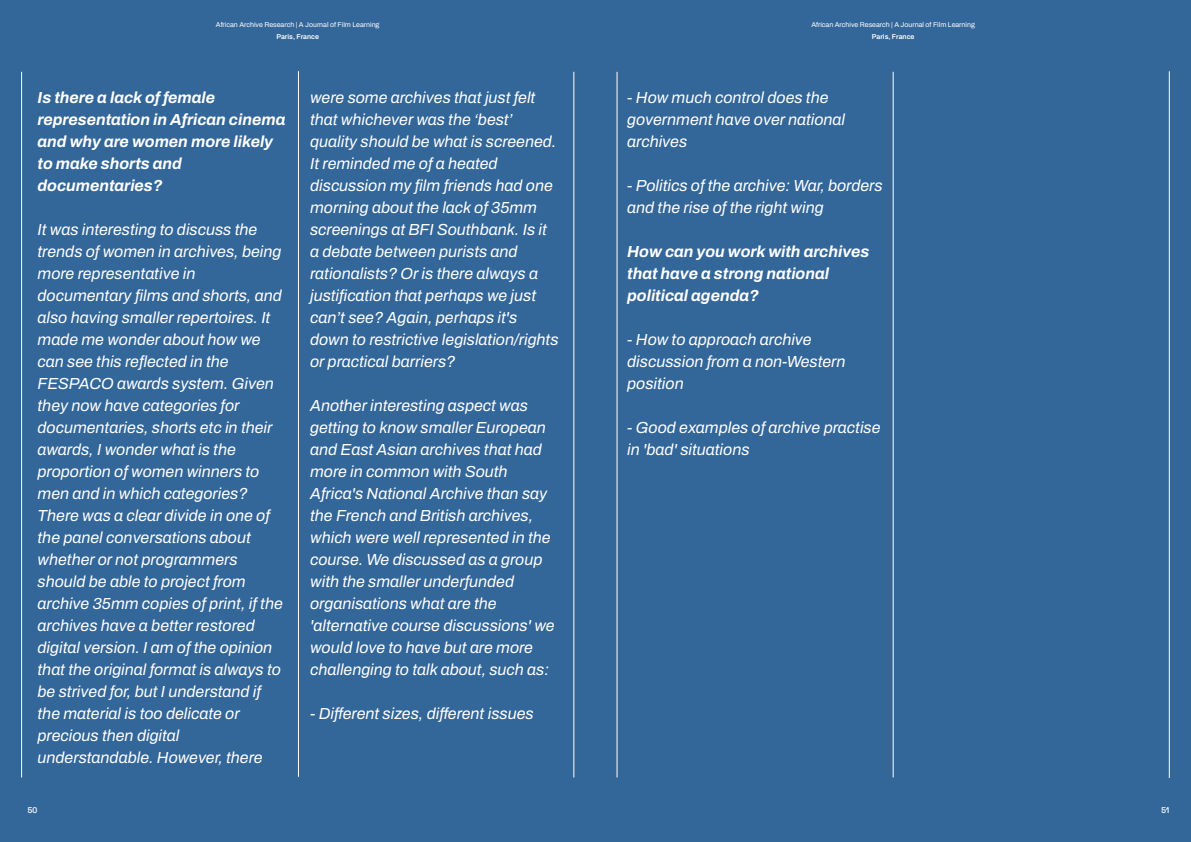
<style>
.page{position:relative;width:1191px;height:842px;background:#fff}
.page>*{position:absolute;margin:0;border:0;box-sizing:border-box;transform-origin:0 0}
.t1{font:italic 16px/22px "Archivo";color:#fff}
.t2{font:italic 700 16px/22px "Archivo";color:#fff}
.t3{font:600 8px "Space Grotesk";color:#fff}
.t4{font:7px "Archivo";color:#fff}
.t5{font:600 7px "Archivo";color:#fff}
</style>
<div class="page">
<div style="left:0;top:0;width:595px;height:842px;background:#369"></div>
<hr style="left:21px;top:72px;width:1px;height:705px;background:#fff">
<hr style="left:298px;top:71px;width:1px;height:706px;background:#fff">
<hr style="left:574px;top:72px;width:1px;height:705px;background:#fff">
<div style="left:595px;top:0;width:596px;height:842px;background:#369"></div>
<hr style="left:617px;top:72px;width:1px;height:705px;background:#fff">
<hr style="left:893px;top:72px;width:1px;height:705px;background:#fff">
<hr style="left:1169px;top:72px;width:1px;height:705px;background:#fff">
<p class="t4" style="left:216px;top:21px;width:165px">African Archive Research | A Journal of Film Learning</p>
<p class="t5" style="left:276px;top:33px;width:44px">Paris, France</p>
<p class="t2" style="left:38px;top:87px;width:249px">Is there a lack of female representation in African cinema and why are women more likely to make shorts and documentaries?</p>
<p class="t1" style="left:38px;top:219px;width:247px">It was interesting to discuss the trends of women in archives, being more representative in documentary films and shorts, and also having smaller repertoires. It made me wonder about how we can see this reflected in the<br>FESPACO awards system. Given they now have categories for documentaries, shorts etc in their awards, I wonder what is the proportion of women winners to men and in which categories?<br>There was a clear divide in one of the panel conversations about whether or not programmers should be able to project from archive 35mm copies of print, if the archives have a better restored digital version. I am of the opinion that the original format is always to be strived for, but I understand if the material is too delicate or precious then digital understandable. However, there</p>
<p class="t1" style="left:310px;top:87px;width:250px">were some archives that just felt that whichever was the ‘best’ quality should be what is screened.<br>It reminded me of a heated discussion my film friends had one morning about the lack of 35mm screenings at BFI Southbank. Is it a debate between purists and rationalists? Or is there always a justification that perhaps we just can’t see? Again, perhaps it's down to restrictive legislation/rights or practical barriers?</p>
<p class="t1" style="left:310px;top:395px;width:246px">Another interesting aspect was getting to know smaller European and East Asian archives that had more in common with South<br>Africa's National Archive than say the French and British archives, which were well represented in the course. We discussed as a group with the smaller underfunded organisations what are the 'alternative course discussions' we would love to have but are more challenging to talk about, such as:</p>
<p class="t1" style="left:310px;top:703px;width:225px">- Different sizes, different issues</p>
<p class="t4" style="left:811px;top:21px;width:165px">African Archive Research | A Journal of Film Learning</p>
<p class="t5" style="left:872px;top:33px;width:44px">Paris, France</p>
<p class="t1" style="left:627px;top:87px;width:219px">- How much control does the government have over national archives</p>
<p class="t1" style="left:627px;top:175px;width:257px">- Politics of the archive: War, borders and the rise of the right wing</p>
<p class="t2" style="left:627px;top:241px;width:244px">How can you work with archives that have a strong national political agenda?</p>
<p class="t1" style="left:627px;top:329px;width:220px">- How to approach archive discussion from a non-Western position</p>
<p class="t1" style="left:627px;top:417px;width:255px">- Good examples of archive practise in 'bad' situations</p>
<p class="t3" style="left:28px;top:807px;width:11px">50</p>
<p class="t3" style="left:1161px;top:807px;width:9px">51</p>
</div>
